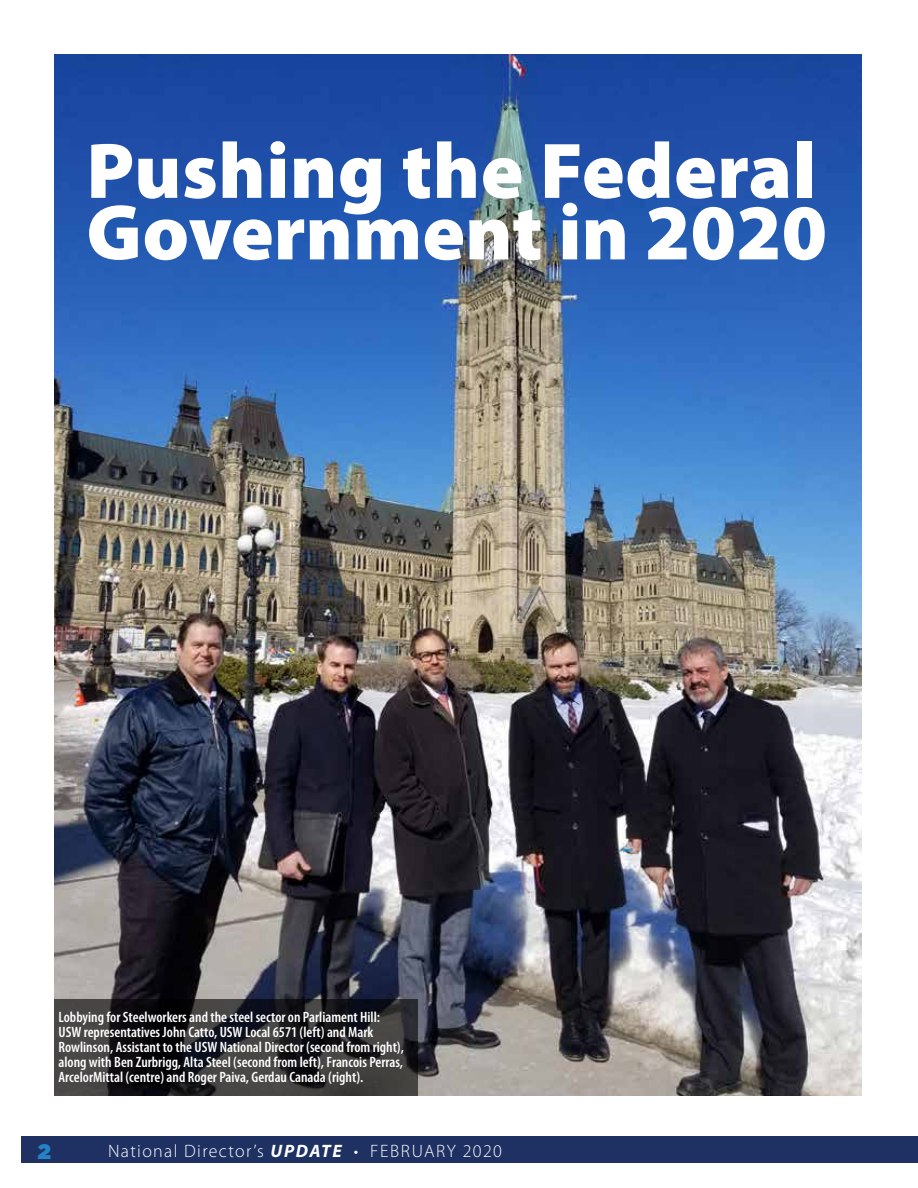
<style>
.page{position:relative;width:918px;height:1188px;background:#fff}
.page>*{position:absolute;margin:0;border:0;box-sizing:border-box;transform-origin:0 0}
.t1{font:900 79.5px/61.5px "Myriad Pro";color:#fff}
.t2{font:900 21px "Gotham";color:#2483c6}
.t3{font:300 18px "Myriad Pro";letter-spacing:.075em;color:#fff}
.t4{font:600 condensed 15px/15px "Myriad Pro";color:#fff}
.s1{font-weight:700;font-style:italic}
</style>
<div class="page">
<div style="left:22px;top:1136px;width:896px;height:27px;background:#1f3162"></div>
<img style="left:54px;top:54px;width:807px;height:1041px">
<svg style="left:54px;top:999px;width:363px;height:96px;background:#28282a"></svg>
<h1 class="t1" style="left:86px;top:147px;width:742px">Pushing the Federal<br>Government in 2020</h1>
<p class="t4" style="left:58px;top:1010px;width:347px">Lobbying for Steelworkers and the steel sector on Parliament Hill:<br>USW representatives John Catto, USW Local 6571 (left) and Mark Rowlinson, Assistant to the USW National Director (second from right), along with Ben Zurbrigg, Alta Steel (second from left), Francois Perras, ArcelorMittal (centre) and Roger Paiva, Gerdau Canada (right).</p>
<h2 class="t2" style="left:38px;top:1142px;width:15px">2</h2>
<p class="t3" style="left:108px;top:1140px;width:396px">National Director’s <span class="s1">UPDATE</span> • FEBRUARY 2020</p>
</div>
